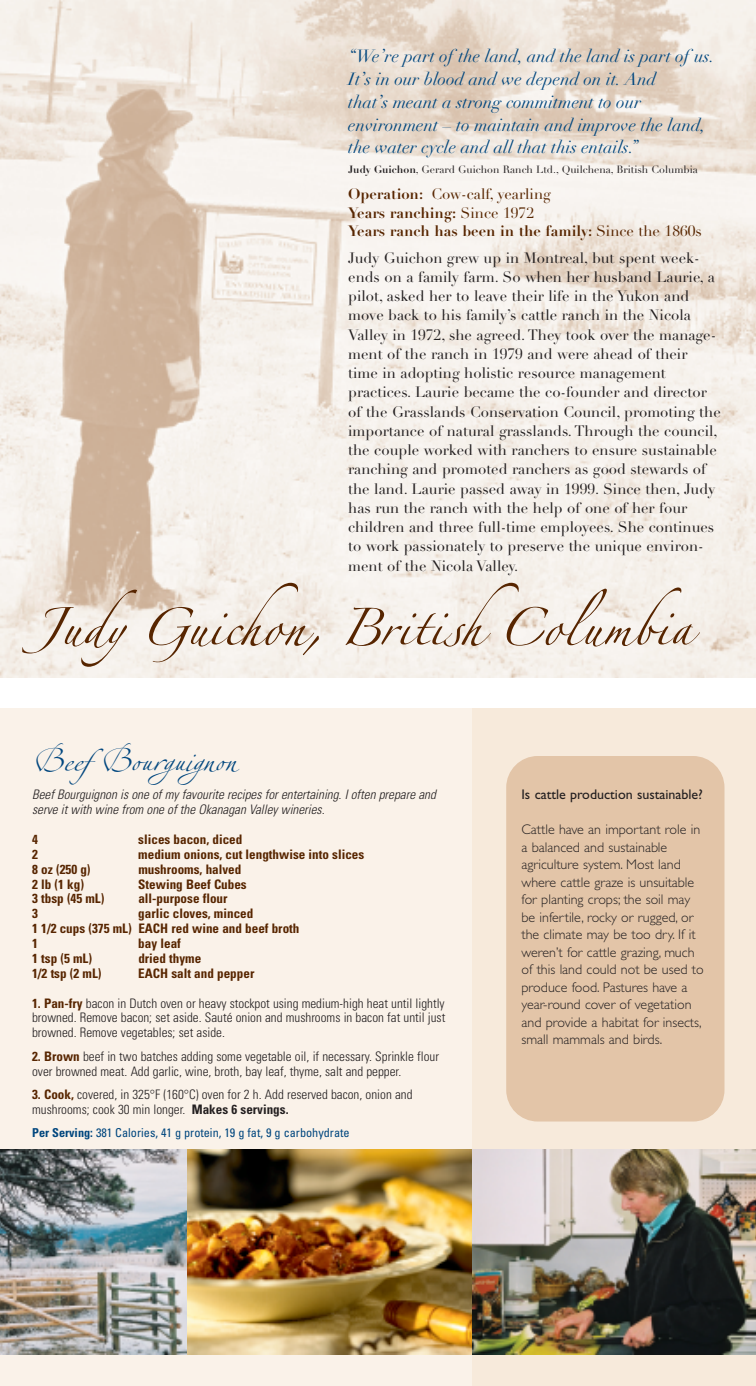
<style>
.page{position:relative;width:756px;height:1386px;background:#fff}
.page>*{position:absolute;margin:0;border:0;box-sizing:border-box;transform-origin:0 0}
.t1{font:42px "Linotype Zapfino Two";color:#00467e}
.t2{font:italic 17.5px/22.8px "Didot LH";color:#00467e}
.t3{font:14.88px/19.2px "Didot LH";color:#231f20}
.t4{font:700 14.88px/18.6px "Didot LH";color:#572500}
.t5{font:300 14px/17.5px "Gill Sans";color:#231f20}
.t6{font:14px "Gill Sans";color:#231f20}
.t7{font:300 condensed 13.12px/14.9px "Univers";color:#231f20}
.t8{font:700 condensed 13.12px/14.9px "Univers";color:#572500}
.t9{font:italic 300 condensed 13.12px/14.9px "Univers";color:#231f20}
.t10{font:condensed 12.25px "Univers";color:#00467e}
.t11{font:10.5px "Didot LH";color:#231f20}
.s1{font-weight:700}
.s2{font-weight:400}
.s3{font-weight:700;color:#572500}
</style>
<div class="page">
<img style="left:0;top:0;width:756px;height:677px">
<svg style="left:22px;top:590px;width:115px;height:77px;background:#e3d7cd"></svg>
<svg style="left:149px;top:583px;width:170px;height:79px;background:#e5dbd1"></svg>
<svg style="left:346px;top:583px;width:354px;height:64px"></svg>
<div style="left:0;top:709px;width:472px;height:677px;background:#faf2e9"></div>
<div style="left:472px;top:709px;width:284px;height:677px;background:#f7eadb"></div>
<img style="left:0;top:1150px;width:756px;height:204px">
<div style="left:506px;top:756px;width:218px;height:366px;background:#e3c5a8;border-radius:32px"></div>
<p class="t2" style="left:348px;top:47px;width:368px">“We’re part of the land, and the land is part of us.<br>It’s in our blood and we depend on it. And<br>that’s meant a strong commitment to our environment – to maintain and improve the land, the water cycle and all that this entails.”</p>
<p class="t11" style="left:348px;top:165px;width:351px"><span class="s1">Judy Guichon</span>, Gerard Guichon Ranch Ltd., Quilchena, British Columbia</p>
<p class="t4" style="left:348px;top:187px;width:355px">Operation: <span class="s2">Cow-calf, yearling<br></span>Years ranching: <span class="s2">Since 1972<br></span>Years ranch has been in the family: <span class="s2">Since the 1860s</span></p>
<p class="t3" style="left:348px;top:250px;width:374px">Judy Guichon grew up in Montreal, but spent week&shy;ends on a family farm. So when her husband Laurie, a pilot, asked her to leave their life in the Yukon and move back to his family’s cattle ranch in the Nicola Valley in 1972, she agreed. They took over the manage&shy;ment of the ranch in 1979 and were ahead of their time in adopting holistic resource management practices. Laurie became the co-founder and director of the Grasslands Conservation Council, promoting the importance of natural grasslands. Through the council, the couple worked with ranchers to ensure sustainable ranching and promoted ranchers as good stewards of the land. Laurie passed away in 1999. Since then, Judy has run the ranch with the help of one of her four children and three full-time employees. She continues to work passionately to preserve the unique environ&shy;ment of the Nicola Valley.</p>
<h1 class="t1" style="left:32px;top:742px;width:206px">BeefBourguignon</h1>
<p class="t9" style="left:32px;top:788px;width:405px">Beef Bourguignon is one of my favourite recipes for entertaining. I often prepare and serve it with wine from one of the Okanagan Valley wineries.</p>
<p class="t8" style="left:32px;top:833px;width:7px">4</p>
<p class="t8" style="left:138px;top:833px;width:106px">slices bacon, diced</p>
<p class="t8" style="left:32px;top:848px;width:7px">2</p>
<p class="t8" style="left:138px;top:848px;width:228px">medium onions, cut lengthwise into slices</p>
<p class="t8" style="left:32px;top:863px;width:60px">8 oz (250 g)</p>
<p class="t8" style="left:138px;top:863px;width:105px">mushrooms, halved</p>
<p class="t8" style="left:32px;top:878px;width:53px">2 lb (1 kg)</p>
<p class="t8" style="left:138px;top:878px;width:110px">Stewing Beef Cubes</p>
<p class="t8" style="left:32px;top:892px;width:74px">3 tbsp (45 mL)</p>
<p class="t8" style="left:138px;top:892px;width:91px">all-purpose flour</p>
<p class="t8" style="left:32px;top:907px;width:7px">3</p>
<p class="t8" style="left:32px;top:907px;width:269px;text-indent:106px">garlic cloves, minced<br>1 1/2 cups (375 mL) EACH red wine and beef broth<br>1</p>
<p class="t8" style="left:138px;top:937px;width:44px">bay leaf</p>
<p class="t8" style="left:32px;top:952px;width:61px">1 tsp (5 mL)</p>
<p class="t8" style="left:138px;top:952px;width:64px">dried thyme</p>
<p class="t8" style="left:32px;top:967px;width:71px">1/2 tsp (2 mL)</p>
<p class="t8" style="left:138px;top:967px;width:118px">EACH salt and pepper</p>
<p class="t7" style="left:32px;top:997px;width:415px;text-align:justify"><span class="s3">1. Pan-fry</span> bacon in Dutch oven or heavy stockpot using medium-high heat until lightly browned. Remove bacon; set aside. Sauté onion and mushrooms in bacon fat until just browned. Remove vegetables; set aside.</p>
<p class="t7" style="left:32px;top:1050px;width:408px"><span class="s3">2. Brown</span> beef in two batches adding some vegetable oil, if necessary. Sprinkle flour over browned meat. Add garlic, wine, broth, bay leaf, thyme, salt and pepper.</p>
<p class="t7" style="left:32px;top:1089px;width:382px"><span class="s3">3. Cook,</span> covered, in 325°F (160°C) oven for 2 h. Add reserved bacon, onion and mushrooms; cook 30 min longer. <span class="s1">Makes 6 servings.</span></p>
<p class="t10" style="left:32px;top:1128px;width:319px"><span class="s1">Per Serving:</span> 381 Calories, 41 g protein, 19 g fat, 9 g carbohydrate</p>
<p class="t6" style="left:522px;top:789px;width:183px">Is cattle production sustainable?</p>
<p class="t5" style="left:522px;top:822px;width:184px">Cattle have an important role in a balanced and sustainable agriculture system. Most land where cattle graze is unsuitable for planting crops; the soil may be infertile, rocky or rugged, or the climate may be too dry. If it weren’t for cattle grazing, much of this land could not be used to produce food. Pastures have a year-round cover of vegetation and provide a habitat for insects, small mammals and birds.</p>
</div>
